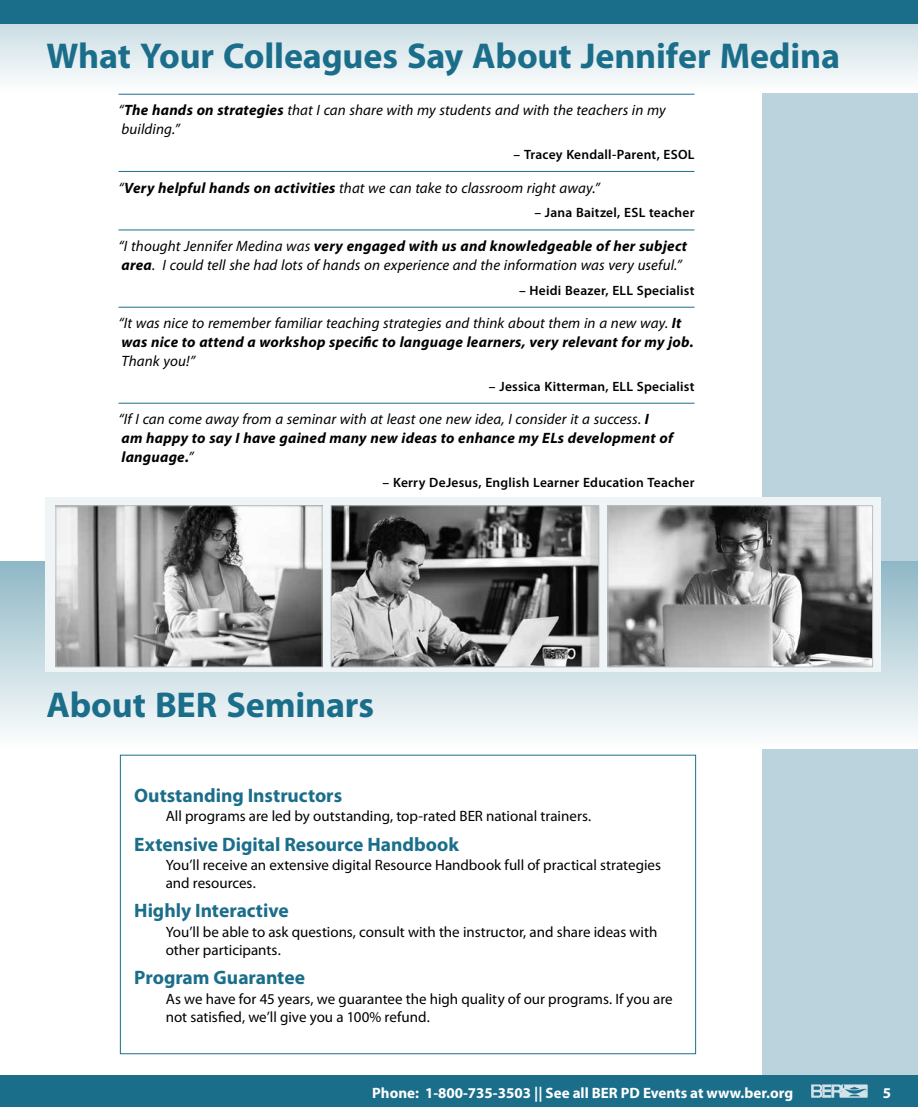
<style>
.page{position:relative;width:918px;height:1107px;background:#fff}
.page>*{position:absolute;margin:0;border:0;box-sizing:border-box;transform-origin:0 0}
.t1{font:700 36px "Myriad Pro";letter-spacing:-.005em;color:#1b6e8a}
.t2{font:700 19.5px "Myriad Pro";color:#1b6e8a}
.t3{font:15px/18px "Myriad Pro";color:#000}
.t4{font:italic 15px/18.8px "Myriad Pro";letter-spacing:.005em;color:#000}
.t5{font:italic 700 15px/18.8px "Myriad Pro";letter-spacing:.015em;color:#000}
.t6{font:700 15px "Myriad Pro";color:#fff}
.t7{font:600 13.5px "Myriad Pro";letter-spacing:.015em;color:#000}
.s1{font-weight:700}
.s2{font-weight:400}
</style>
<div class="page">
<div style="left:763px;top:0;width:155px;height:1107px;background:#bbd3dc"></div>
<div style="left:0;top:1076px;width:918px;height:31px;background:#1b6e8a"></div>
<svg style="left:811px;top:1084px;width:57px;height:14px"></svg>
<svg style="left:0;top:24px;width:918px;height:68px"></svg>
<div style="left:0;top:0;width:918px;height:24px;background:#1b6e8a"></div>
<hr style="left:118px;top:94px;width:576px;height:1px;background:#1b6e8a">
<hr style="left:118px;top:171px;width:576px;height:1px;background:#1b6e8a">
<hr style="left:118px;top:230px;width:576px;height:1px;background:#1b6e8a">
<hr style="left:118px;top:307px;width:576px;height:1px;background:#1b6e8a">
<hr style="left:118px;top:403px;width:576px;height:1px;background:#1b6e8a">
<div style="left:0;top:561px;width:918px;height:188px;background:linear-gradient(to bottom,#91b9c6,#fdfefe)"></div>
<div style="left:120px;top:755px;width:576px;height:299px;border:1px solid #1b6e8a"></div>
<div style="left:45px;top:498px;width:835px;height:174px;background:#eff5f7"></div>
<img style="left:58px;top:507px;width:262px;height:158px">
<div style="left:56px;top:505px;width:266px;height:162px;border:1px solid #bcbec0"></div>
<img style="left:333px;top:507px;width:264px;height:158px">
<div style="left:331px;top:505px;width:268px;height:162px;border:1px solid #bcbec0"></div>
<img style="left:610px;top:507px;width:261px;height:158px">
<div style="left:608px;top:505px;width:265px;height:162px;border:1px solid #bcbec0"></div>
<h1 class="t1" style="left:46px;top:32px;width:795px">What Your Colleagues Say About Jennifer Medina</h1>
<p class="t4" style="left:118px;top:101px;width:549px">“<span class="s1">The hands on strategies</span> that I can share with my students and with the teachers in my building.”</p>
<p class="t7" style="left:514px;top:146px;width:182px">– Tracey Kendall-Parent, ESOL</p>
<p class="t4" style="left:118px;top:178px;width:483px">“<span class="s1">Very helpful hands on activities</span> that we can take to classroom right away.”</p>
<p class="t7" style="left:534px;top:204px;width:162px">– Jana Baitzel, ESL teacher</p>
<p class="t4" style="left:118px;top:236px;width:570px">“I thought Jennifer Medina was <span class="s1">very engaged with us and knowledgeable of her subject area</span>. I could tell she had lots of hands on experience and the information was very useful.”</p>
<p class="t7" style="left:519px;top:282px;width:177px">– Heidi Beazer, ELL Specialist</p>
<p class="t5" style="left:118px;top:313px;width:577px"><span class="s2">“It was nice to remember familiar teaching strategies and think about them in a new way.</span> It was nice to attend a workshop specific to language learners, very relevant for my job.</p>
<p class="t4" style="left:122px;top:351px;width:75px">Thank you!”</p>
<p class="t7" style="left:489px;top:378px;width:207px">– Jessica Kitterman, ELL Specialist</p>
<p class="t5" style="left:118px;top:409px;width:556px"><span class="s2">“If I can come away from a seminar with at least one new idea, I consider it a success.</span> I am happy to say I have gained many new ideas to enhance my ELs development of language.<span class="s2">”</span></p>
<p class="t7" style="left:383px;top:474px;width:313px">– Kerry DeJesus, English Learner Education Teacher</p>
<h1 class="t1" style="left:46px;top:681px;width:329px">About BER Seminars</h1>
<h2 class="t2" style="left:134px;top:782px;width:209px">Outstanding Instructors</h2>
<p class="t3" style="left:166px;top:807px;width:427px">All programs are led by outstanding, top-rated BER national trainers.</p>
<h2 class="t2" style="left:134px;top:831px;width:326px">Extensive Digital Resource Handbook</h2>
<p class="t3" style="left:166px;top:856px;width:497px">You’ll receive an extensive digital Resource Handbook full of practical strategies and resources.</p>
<h2 class="t2" style="left:134px;top:898px;width:156px">Highly Interactive</h2>
<p class="t3" style="left:166px;top:923px;width:493px">You’ll be able to ask questions, consult with the instructor, and share ideas with other participants.</p>
<h2 class="t2" style="left:134px;top:965px;width:172px">Program Guarantee</h2>
<p class="t3" style="left:166px;top:990px;width:509px">As we have for 45 years, we guarantee the high quality of our programs. If you are not satisfied, we’ll give you a 100% refund.</p>
<p class="t6" style="left:372px;top:1083px;width:422px">Phone: 1-800-735-3503 || See all BER PD Events at www.ber.org</p>
<p class="t6" style="left:883px;top:1083px;width:10px">5</p>
</div>
